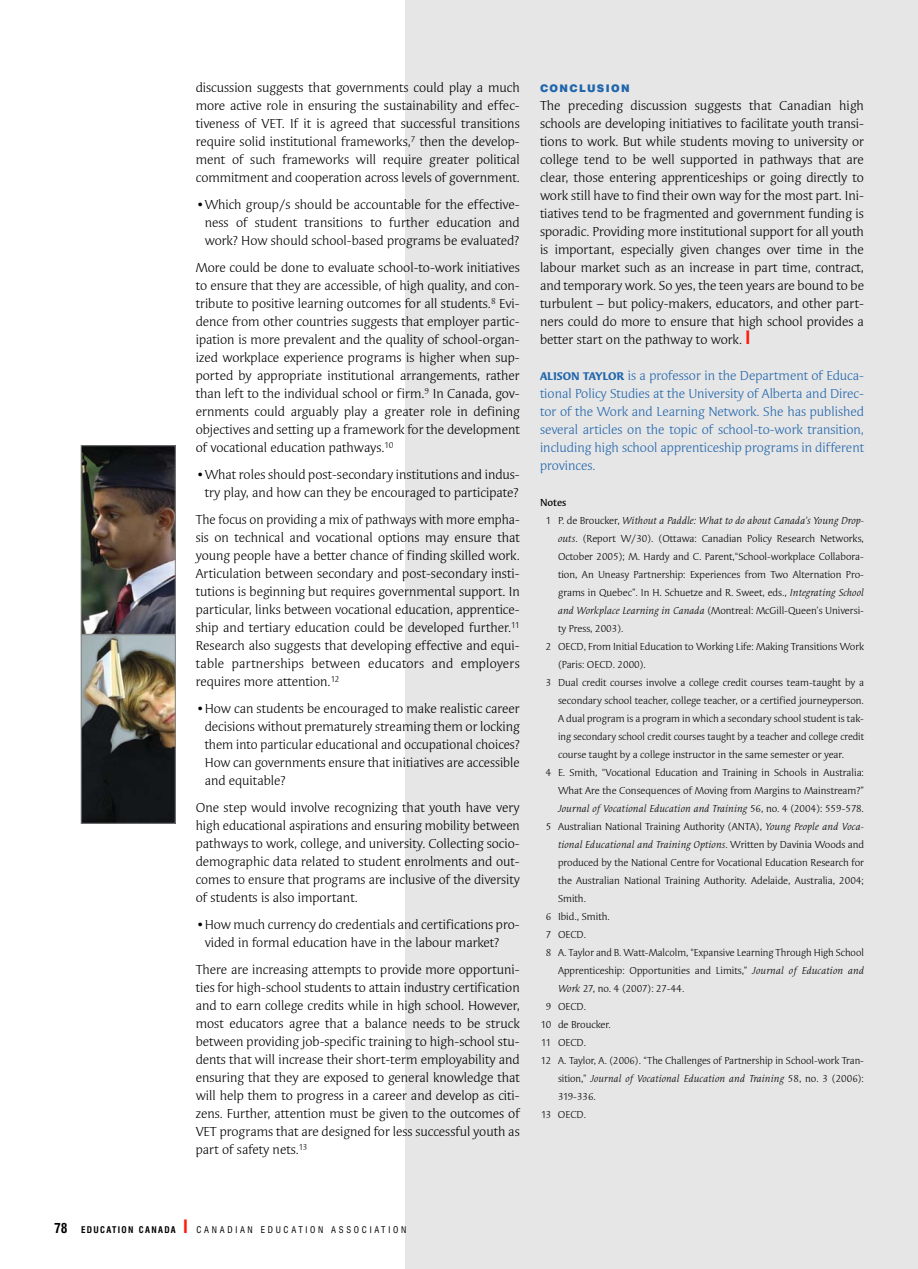
<style>
.page{position:relative;width:918px;height:1269px;background:#fff}
.page>*{position:absolute;margin:0;border:0;box-sizing:border-box;transform-origin:0 0}
.t1{font:13.5px/18px "Syndor ITC";color:#000;text-align:justify}
.t2{font:13.5px/18px "Syndor ITC";color:#2066ac;text-align:justify}
.t3{font:10.5px "Syndor ITC";color:#000}
.t4{font:italic 10.5px "Syndor ITC";letter-spacing:.01em;color:#000}
.t5{font:900 10.5px "Swiss 721 BT";letter-spacing:.13em;color:#2066ac}
.t6{font:500 10.5px "Syndor ITC";color:#000}
.t7{font:condensed 9px "Swiss 721 BT";letter-spacing:.3em;color:#000}
.s1{font-family:"Swiss 721 BT";font-weight:700;font-stretch:condensed;font-size:18px;color:#ff190d}
.s2{font-weight:700;font-size:11.25px}
.s3{font-style:normal}
.s4{font-style:italic}
.s5{font-weight:700;font-size:13.5px}
.s6{font-weight:700}
.s7{font-weight:700;font-size:18px;color:#ff190d}
</style>
<div class="page">
<div style="left:405px;top:0;width:513px;height:1269px;background:#e6e6e6"></div>
<img style="left:83px;top:448px;width:91px;height:184px">
<div style="left:81px;top:446px;width:95px;height:188px;border:1px solid #808080"></div>
<img style="left:83px;top:636px;width:91px;height:186px">
<div style="left:81px;top:634px;width:95px;height:190px;border:1px solid #808080"></div>
<p class="t1" style="left:196px;top:80px;width:326px">discussion suggests that governments could play a much more active role in ensuring the sustainability and effec&shy;tiveness of VET. If it is agreed that successful transitions require solid institutional frameworks,<sup>7</sup> then the develop&shy;ment of such frameworks will require greater political commitment and cooperation across levels of government.</p>
<p class="t1" style="left:205px;top:197px;width:317px;text-indent:-9px">•Which group/s should be accountable for the effective&shy;ness of student transitions to further education and work? How should school-based programs be evaluated?</p>
<p class="t1" style="left:196px;top:260px;width:326px">More could be done to evaluate school-to-work initiatives to ensure that they are accessible, of high quality, and con&shy;tribute to positive learning outcomes for all students.<sup>8</sup> Evi&shy;dence from other countries suggests that employer partic&shy;ipation is more prevalent and the quality of school-organ&shy;ized workplace experience programs is higher when sup&shy;ported by appropriate institutional arrangements, rather than left to the individual school or firm.<sup>9</sup> In Canada, gov&shy;ernments could arguably play a greater role in defining objectives and setting up a framework for the development of vocational education pathways.<sup>10</sup></p>
<p class="t1" style="left:196px;top:467px;width:326px;text-align:center">•What roles should post-secondary institutions and indus&shy;try play, and how can they be encouraged to participate?</p>
<p class="t1" style="left:196px;top:512px;width:326px">The focus on providing a mix of pathways with more empha&shy;sis on technical and vocational options may ensure that young people have a better chance of finding skilled work.<br>Articulation between secondary and post-secondary insti&shy;tutions is beginning but requires governmental support. In particular, links between vocational education, apprentice&shy;ship and tertiary education could be developed further.<sup>11<br></sup>Research also suggests that developing effective and equi&shy;table partnerships between educators and employers requires more attention.<sup>12</sup></p>
<p class="t1" style="left:205px;top:701px;width:317px;text-indent:-9px">•How can students be encouraged to make realistic career decisions without prematurely streaming them or locking them into particular educational and occupational choices?<br>How can governments ensure that initiatives are accessible and equitable?</p>
<p class="t1" style="left:196px;top:800px;width:326px">One step would involve recognizing that youth have very high educational aspirations and ensuring mobility between pathways to work, college, and university. Collecting socio&shy;demographic data related to student enrolments and out&shy;comes to ensure that programs are inclusive of the diversity of students is also important.</p>
<p class="t1" style="left:205px;top:917px;width:316px;text-indent:-9px">•How much currency do credentials and certifications pro&shy;vided in formal education have in the labour market?</p>
<p class="t1" style="left:196px;top:962px;width:326px">There are increasing attempts to provide more opportuni&shy;ties for high-school students to attain industry certification and to earn college credits while in high school. However, most educators agree that a balance needs to be struck between providing job-specific training to high-school stu&shy;dents that will increase their short-term employability and ensuring that they are exposed to general knowledge that will help them to progress in a career and develop as citi&shy;zens. Further, attention must be given to the outcomes of VET programs that are designed for less successful youth as part of safety nets.<sup>13</sup></p>
<p class="t5" style="left:540px;top:84px;width:91px">CONCLUSION</p>
<p class="t1" style="left:540px;top:97px;width:326px">The preceding discussion suggests that Canadian high schools are developing initiatives to facilitate youth transi&shy;tions to work. But while students moving to university or college tend to be well supported in pathways that are clear, those entering apprenticeships or going directly to work still have to find their own way for the most part. Ini&shy;tiatives tend to be fragmented and government funding is sporadic. Providing more institutional support for all youth is important, especially given changes over time in the labour market such as an increase in part time, contract, and temporary work. So yes, the teen years are bound to be turbulent – but policy-makers, educators, and other part&shy;ners could do more to ensure that high school provides a better start on the pathway to work. <span class="s1">I</span></p>
<p class="t2" style="left:540px;top:367px;width:326px"><span class="s2">ALISON TAYLOR</span> is a professor in the Department of Educa&shy;tional Policy Studies at the University of Alberta and Direc&shy;tor of the Work and Learning Network. She has published several articles on the topic of school-to-work transition, including high school apprenticeship programs in different provinces.</p>
<p class="t6" style="left:540px;top:498px;width:28px">Notes</p>
<p class="t4" style="left:546px;top:516px;width:320px"><span class="s3">1 P. de Broucker,</span> Without a Paddle: What to do about Canada’s Young Drop-</p>
<p class="t3" style="left:558px;top:534px;width:307px"><span class="s4">outs</span>. (Report W/30). (Ottawa: Canadian Policy Research Networks,</p>
<p class="t3" style="left:558px;top:552px;width:308px">October 2005); M. Hardy and C. Parent,“School-workplace Collabora-</p>
<p class="t3" style="left:558px;top:570px;width:308px">tion, An Uneasy Partnership: Experiences from Two Alternation Pro-</p>
<p class="t3" style="left:558px;top:588px;width:308px">grams in Quebec”. In H. Schuetze and R. Sweet, eds., <span class="s4">Integrating School</span></p>
<p class="t3" style="left:558px;top:606px;width:308px"><span class="s4">and Workplace Learning in Canada</span> (Montreal: McGill-Queen’s Universi-</p>
<p class="t3" style="left:558px;top:624px;width:67px">ty Press, 2003).</p>
<p class="t3" style="left:546px;top:642px;width:320px">2 OECD, From Initial Education to Working Life: Making Transitions Work</p>
<p class="t3" style="left:558px;top:660px;width:89px">(Paris: OECD. 2000).</p>
<p class="t3" style="left:546px;top:678px;width:320px">3 Dual credit courses involve a college credit courses team-taught by a</p>
<p class="t3" style="left:558px;top:696px;width:307px">secondary school teacher, college teacher, or a certified journeyperson.</p>
<p class="t3" style="left:558px;top:714px;width:308px">A dual program is a program in which a secondary school student is tak-</p>
<p class="t3" style="left:558px;top:732px;width:308px">ing secondary school credit courses taught by a teacher and college credit</p>
<p class="t3" style="left:558px;top:750px;width:288px">course taught by a college instructor in the same semester or year.</p>
<p class="t3" style="left:546px;top:768px;width:320px">4 E. Smith, “Vocational Education and Training in Schools in Australia:</p>
<p class="t3" style="left:558px;top:786px;width:307px">What Are the Consequences of Moving from Margins to Mainstream?”</p>
<p class="t4" style="left:558px;top:804px;width:308px">Journal of Vocational Education and Training <span class="s3">56, no. 4 (2004): 559-578.</span></p>
<p class="t3" style="left:546px;top:822px;width:320px">5 Australian National Training Authority (ANTA), <span class="s4">Young People and Voca-</span></p>
<p class="t4" style="left:558px;top:840px;width:308px">tional Educational and Training Options<span class="s3">. Written by Davinia Woods and</span></p>
<p class="t3" style="left:558px;top:858px;width:308px">produced by the National Centre for Vocational Education Research for</p>
<p class="t3" style="left:558px;top:876px;width:308px">the Australian National Training Authority. Adelaide, Australia, 2004;</p>
<p class="t3" style="left:558px;top:894px;width:30px">Smith.</p>
<p class="t3" style="left:546px;top:912px;width:66px">6 Ibid., Smith.</p>
<p class="t3" style="left:546px;top:930px;width:42px">7 OECD.</p>
<p class="t3" style="left:546px;top:948px;width:320px">8 A. Taylor and B. Watt-Malcolm, “Expansive Learning Through High School</p>
<p class="t3" style="left:558px;top:966px;width:308px">Apprenticeship: Opportunities and Limits,” <span class="s4">Journal of Education and</span></p>
<p class="t3" style="left:558px;top:984px;width:128px"><span class="s4">Work</span> 27, no. 4 (2007): 27-44.</p>
<p class="t3" style="left:546px;top:1002px;width:42px">9 OECD.</p>
<p class="t3" style="left:541px;top:1020px;width:72px">10 de Broucker.</p>
<p class="t3" style="left:541px;top:1038px;width:46px">11 OECD.</p>
<p class="t3" style="left:541px;top:1056px;width:325px">12 A. Taylor, A. (2006). “The Challenges of Partnership in School-work Tran-</p>
<p class="t4" style="left:558px;top:1074px;width:308px"><span class="s3">sition,”</span> Journal of Vocational Education and Training <span class="s3">58, no. 3 (2006):</span></p>
<p class="t3" style="left:558px;top:1092px;width:40px">319-336.</p>
<p class="t3" style="left:541px;top:1110px;width:46px">13 OECD.</p>
<p class="t7" style="left:54px;top:1227px;width:354px"><span class="s5">78</span> <span class="s6">EDUCATION CANADA</span> <span class="s7">I</span> CANADIAN EDUCATION ASSOCIATION</p>
</div>
